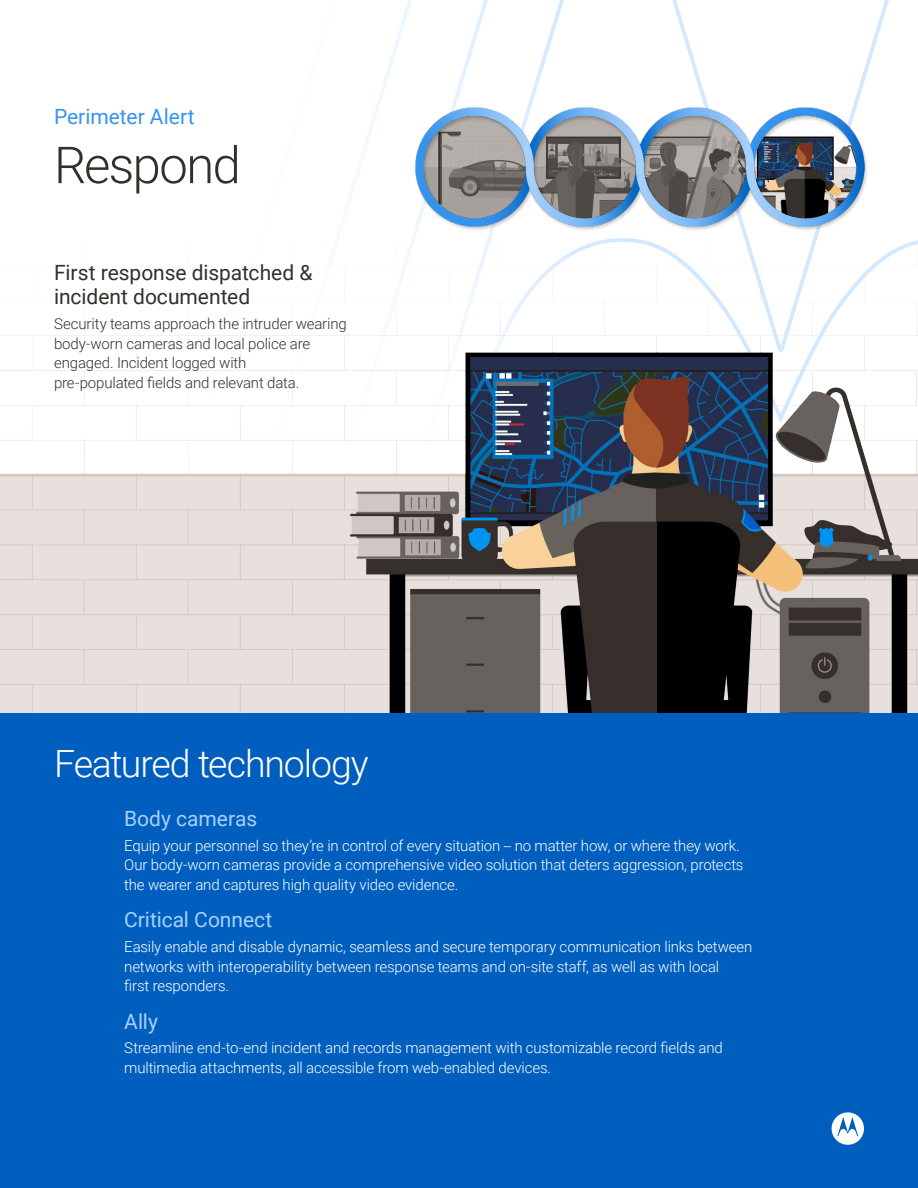
<style>
.page{position:relative;width:918px;height:1188px;background:#fff}
.page>*{position:absolute;margin:0;border:0;box-sizing:border-box;transform-origin:0 0}
.t1{font:300 51px "Roboto";letter-spacing:-.035em;color:#352f2a}
.t2{font:300 37.5px "Roboto";letter-spacing:-.03em;color:#fff}
.t3{font:21px/24px "Roboto";color:#352f2a}
.t4{font:21px "Roboto";color:#a6d1ff}
.t5{font:21px "Roboto";color:#3694ed}
.t6{font:300 15px/19.5px "Roboto";letter-spacing:-.01em;color:#fff}
.t7{font:300 15px/19.5px "Roboto";letter-spacing:-.01em;color:#352f2a}
.s1{font-family:"Univers LT Std";font-stretch:condensed}
</style>
<div class="page">
<svg style="left:672px;top:0;width:217px;height:238px"></svg>
<svg style="left:492px;top:0;width:72px;height:234px"></svg>
<svg style="left:416px;top:0;width:76px;height:238px"></svg>
<svg style="left:349px;top:0;width:67px;height:238px"></svg>
<div style="left:0;top:713px;width:918px;height:475px;background:#005fbe"></div>
<img style="left:0;top:238px;width:918px;height:475px">
<div style="left:832px;top:1112px;width:32px;height:33px;background:#fff;border-radius:50%"></div>
<svg style="left:837px;top:1117px;width:21px;height:19px"></svg>
<div style="left:415px;top:107px;width:453px;height:125px;background:#000;opacity:.2"></div>
<img style="left:416px;top:108px;width:448px;height:119px">
<h3 class="t5" style="left:54px;top:102px;width:142px">Perimeter Alert</h3>
<h1 class="t1" style="left:54px;top:129px;width:188px">Respond</h1>
<h3 class="t3" style="left:54px;top:260px;width:260px">First response dispatched &amp; incident documented</h3>
<p class="t7" style="left:54px;top:314px;width:294px">Security teams approach the intruder wearing body-worn cameras and local police are engaged. Incident logged with<br>pre-populated fields and relevant data.</p>
<h2 class="t2" style="left:54px;top:738px;width:316px">Featured technology</h2>
<h3 class="t4" style="left:124px;top:804px;width:135px">Body cameras</h3>
<p class="t6" style="left:124px;top:835px;width:621px">Equip your personnel so they’re in control of every situation <span class="s1">–</span> no matter how, or where they work.<br>Our body-worn cameras provide a comprehensive video solution that deters aggression, protects the wearer and captures high quality video evidence.</p>
<h3 class="t4" style="left:124px;top:905px;width:150px">Critical Connect</h3>
<p class="t6" style="left:124px;top:936px;width:630px">Easily enable and disable dynamic, seamless and secure temporary communication links between networks with interoperability between response teams and on-site staff, as well as with local<br>first responders.</p>
<h3 class="t4" style="left:124px;top:1006px;width:35px">Ally</h3>
<p class="t6" style="left:124px;top:1038px;width:600px">Streamline end-to-end incident and records management with customizable record fields and multimedia attachments, all accessible from web-enabled devices.</p>
</div>
